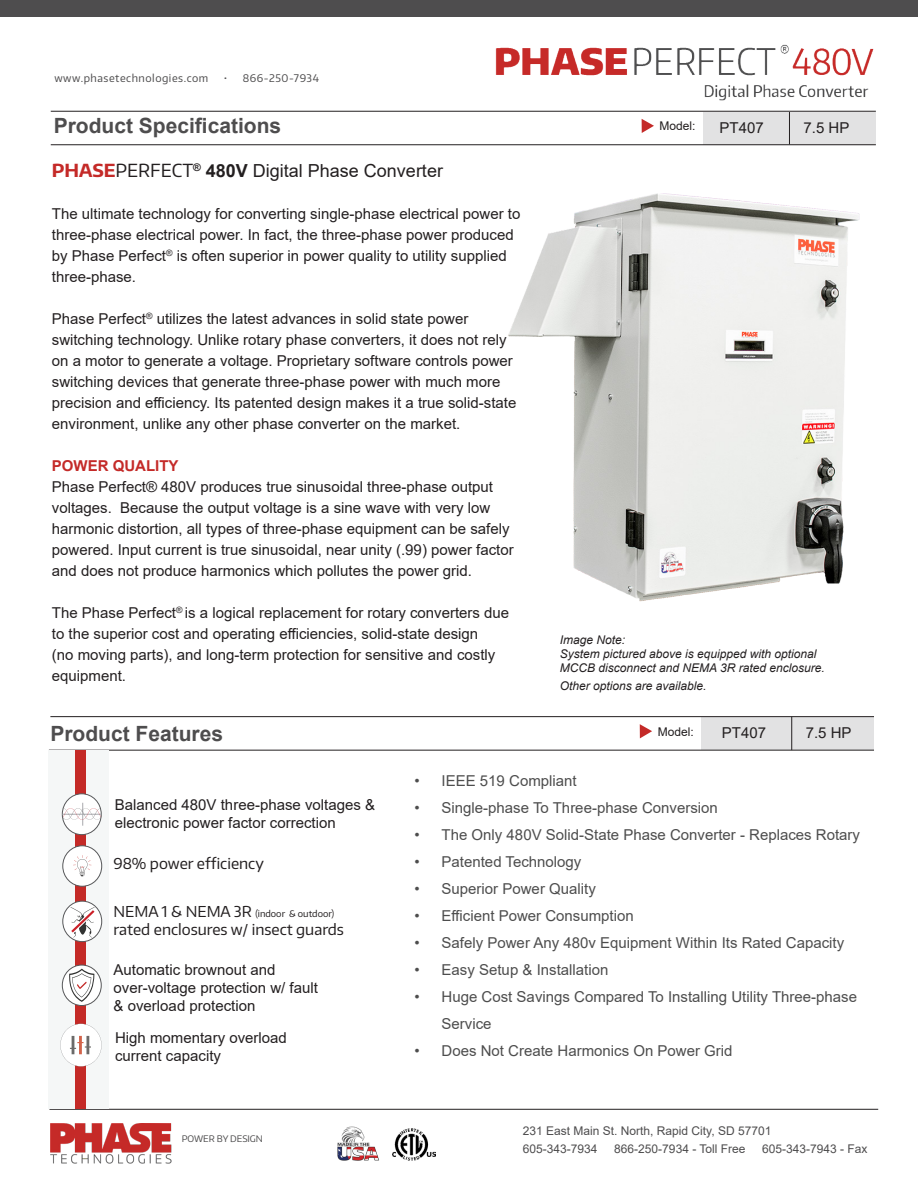
<style>
.page{position:relative;width:918px;height:1188px;background:#fff}
.page>*{position:absolute;margin:0;border:0;box-sizing:border-box;transform-origin:0 0}
.t1{font:700 21px "Arial";color:#4e4d4e}
.t2{font:18px "Arial";color:#231f20}
.t3{font:15px/21px "Arial";color:#231f20}
.t4{font:15px/27px "Arial";color:#4d4d4d}
.t5{font:15px "Encode Sans";color:#231f20}
.t6{font:700 15px "Arial";color:#c42a28}
.t7{font:italic 12px/14.4px "Arial";color:#231f20}
.t8{font:12px/17.7px "Arial";color:#4e4d4e}
.t9{font:12px "Arial";color:#231f20}
.t10{font:10.5px "Encode Sans";letter-spacing:.05em;color:#4e4d4e}
.t11{font:9px "Encode Sans";color:#231f20}
.t12{font:9px "Encode Sans";color:#4e4d4e}
.s1{font-family:"Encode Sans";font-weight:700;color:#c42a28}
.s2{font-family:"Encode Sans"}
.s3{font-weight:700}
.s4{font-size:15px}
</style>
<div class="page">
<img style="left:493px;top:44px;width:383px;height:67px">
<hr style="left:51px;top:111px;width:825px;height:1px;background:#231f20">
<hr style="left:49px;top:1109px;width:829px;height:1px;background:#231f20">
<img style="left:51px;top:1123px;width:121px;height:41px">
<div style="left:703px;top:112px;width:173px;height:32px;background:#e2e2e3"></div>
<svg style="left:642px;top:119px;width:12px;height:14px"></svg>
<hr style="left:51px;top:144px;width:825px;height:1px;background:#231f20">
<div style="left:0;top:0;width:918px;height:16px;background:#4e4d4e"></div>
<img style="left:337px;top:1126px;width:42px;height:35px">
<img style="left:393px;top:1128px;width:43px;height:33px">
<hr style="left:789px;top:112px;width:1px;height:32px;background:#231f20">
<div style="left:701px;top:717px;width:173px;height:33px;background:#e2e2e3"></div>
<svg style="left:640px;top:724px;width:12px;height:14px"></svg>
<hr style="left:49px;top:750px;width:825px;height:1px;background:#231f20">
<hr style="left:791px;top:717px;width:1px;height:33px;background:#231f20">
<hr style="left:50px;top:716px;width:824px;height:1px;background:#231f20">
<img style="left:508px;top:193px;width:352px;height:409px">
<div style="left:49px;top:751px;width:60px;height:358px;background:#f5f7f7"></div>
<div style="left:75px;top:751px;width:11px;height:358px;background:#c42a27"></div>
<div style="left:62px;top:794px;width:39px;height:41px;background:#fff;border-radius:50%"></div>
<div style="left:62px;top:794px;width:39px;height:41px;border:1px solid #57585a;border-radius:50%"></div>
<hr style="left:62px;top:814px;width:39px;height:1px;background:#a8a9ad">
<svg style="left:63px;top:803px;width:38px;height:23px"></svg>
<div style="left:63px;top:846px;width:39px;height:40px;background:#fff;border-radius:50%"></div>
<div style="left:63px;top:846px;width:39px;height:40px;border:1px solid #57585a;border-radius:50%"></div>
<svg style="left:73px;top:855px;width:18px;height:22px"></svg>
<svg style="left:60px;top:1024px;width:42px;height:43px"></svg>
<svg style="left:62px;top:965px;width:39px;height:41px"></svg>
<div style="left:62px;top:965px;width:39px;height:41px;border:1px solid #57585a;border-radius:50%"></div>
<svg style="left:69px;top:969px;width:25px;height:33px"></svg>
<svg style="left:63px;top:901px;width:39px;height:41px"></svg>
<div style="left:63px;top:901px;width:39px;height:41px;border:1px solid #57585a;border-radius:50%"></div>
<svg style="left:71px;top:907px;width:24px;height:31px"></svg>
<p class="t10" style="left:54px;top:71px;width:155px">www.phasetechnologies.com</p>
<p class="t10" style="left:224px;top:71px;width:97px">• 866-250-7934</p>
<h1 class="t1" style="left:54px;top:111px;width:229px">Product Specifications</h1>
<p class="t9" style="left:660px;top:118px;width:38px">Model:</p>
<p class="t3" style="left:720px;top:117px;width:46px">PT407</p>
<p class="t3" style="left:804px;top:117px;width:47px">7.5 HP</p>
<p class="t2" style="left:52px;top:158px;width:393px"><span class="s1">PHASE</span><span class="s2">PERFECT</span><sup>®</sup> <span class="s3">480V</span> Digital Phase Converter</p>
<p class="t3" style="left:52px;top:203px;width:470px">The ultimate technology for converting single-phase electrical power to three-phase electrical power. In fact, the three-phase power produced by Phase Perfect<sup>®</sup> is often superior in power quality to utility supplied three-phase.</p>
<p class="t3" style="left:52px;top:308px;width:466px">Phase Perfect<sup>®</sup> utilizes the latest advances in solid state power switching technology. Unlike rotary phase converters, it does not rely on a motor to generate a voltage. Proprietary software controls power switching devices that generate three-phase power with much more precision and efficiency. Its patented design makes it a true solid-state environment, unlike any other phase converter on the market.</p>
<p class="t6" style="left:52px;top:455px;width:128px">POWER QUALITY</p>
<p class="t3" style="left:52px;top:476px;width:463px">Phase Perfect® 480V produces true sinusoidal three-phase output voltages. Because the output voltage is a sine wave with very low harmonic distortion, all types of three-phase equipment can be safely powered. Input current is true sinusoidal, near unity (.99) power factor and does not produce harmonics which pollutes the power grid.</p>
<p class="t3" style="left:52px;top:602px;width:459px">The Phase Perfect<sup>®</sup> is a logical replacement for rotary converters due to the superior cost and operating efficiencies, solid-state design<br>(no moving parts), and long-term protection for sensitive and costly equipment.</p>
<p class="t7" style="left:560px;top:632px;width:266px">Image Note:<br>System pictured above is equipped with optional<br>MCCB disconnect and NEMA 3R rated enclosure.</p>
<p class="t7" style="left:560px;top:679px;width:148px">Other options are available.</p>
<p class="t1" style="left:50px;top:719px;width:174px">Product Features</p>
<p class="t9" style="left:658px;top:723px;width:38px">Model:</p>
<p class="t3" style="left:722px;top:722px;width:46px">PT407</p>
<p class="t3" style="left:806px;top:723px;width:47px">7.5 HP</p>
<p class="t3" style="left:115px;top:795px;width:262px;line-height:18px">Balanced 480V three-phase voltages &amp; electronic power factor correction</p>
<p class="t5" style="left:113px;top:854px;width:152px">98% power efficiency</p>
<p class="t11" style="left:113px;top:908px;width:222px"><span class="s4">NEMA 1 &amp; NEMA 3R</span> (indoor &amp; outdoor)</p>
<p class="t5" style="left:113px;top:920px;width:232px">rated enclosures w/ insect guards</p>
<p class="t3" style="left:114px;top:961px;width:206px;line-height:18px">Automatic brownout and over-voltage protection w/ fault &amp; overload protection</p>
<p class="t3" style="left:115px;top:1029px;width:173px;line-height:18px">High momentary overload current capacity</p>
<p class="t12" style="left:182px;top:1133px;width:83px">POWER BY DESIGN</p>
<p class="t4" style="left:415px;top:767px;width:164px">• IEEE 519 Compliant</p>
<p class="t4" style="left:415px;top:794px;width:305px">• Single-phase To Three-phase Conversion</p>
<p class="t4" style="left:415px;top:821px;width:447px">• The Only 480V Solid-State Phase Converter - Replaces Rotary</p>
<p class="t4" style="left:415px;top:848px;width:168px">• Patented Technology</p>
<p class="t4" style="left:415px;top:875px;width:183px">• Superior Power Quality</p>
<p class="t4" style="left:415px;top:902px;width:221px">• Efficient Power Consumption</p>
<p class="t4" style="left:415px;top:929px;width:431px">• Safely Power Any 480v Equipment Within Its Rated Capacity</p>
<p class="t4" style="left:415px;top:956px;width:195px">• Easy Setup &amp; Installation</p>
<p class="t4" style="left:442px;top:983px;width:417px;text-indent:-27px">• Huge Cost Savings Compared To Installing Utility Three-phase<br>Service</p>
<p class="t4" style="left:415px;top:1037px;width:319px">• Does Not Create Harmonics On Power Grid</p>
<p class="t8" style="left:523px;top:1122px;width:250px">231 East Main St. North, Rapid City, SD 57701<br>605-343-7934</p>
<p class="t8" style="left:614px;top:1140px;width:133px">866-250-7934 - Toll Free</p>
<p class="t8" style="left:762px;top:1140px;width:107px">605-343-7943 - Fax</p>
</div>
